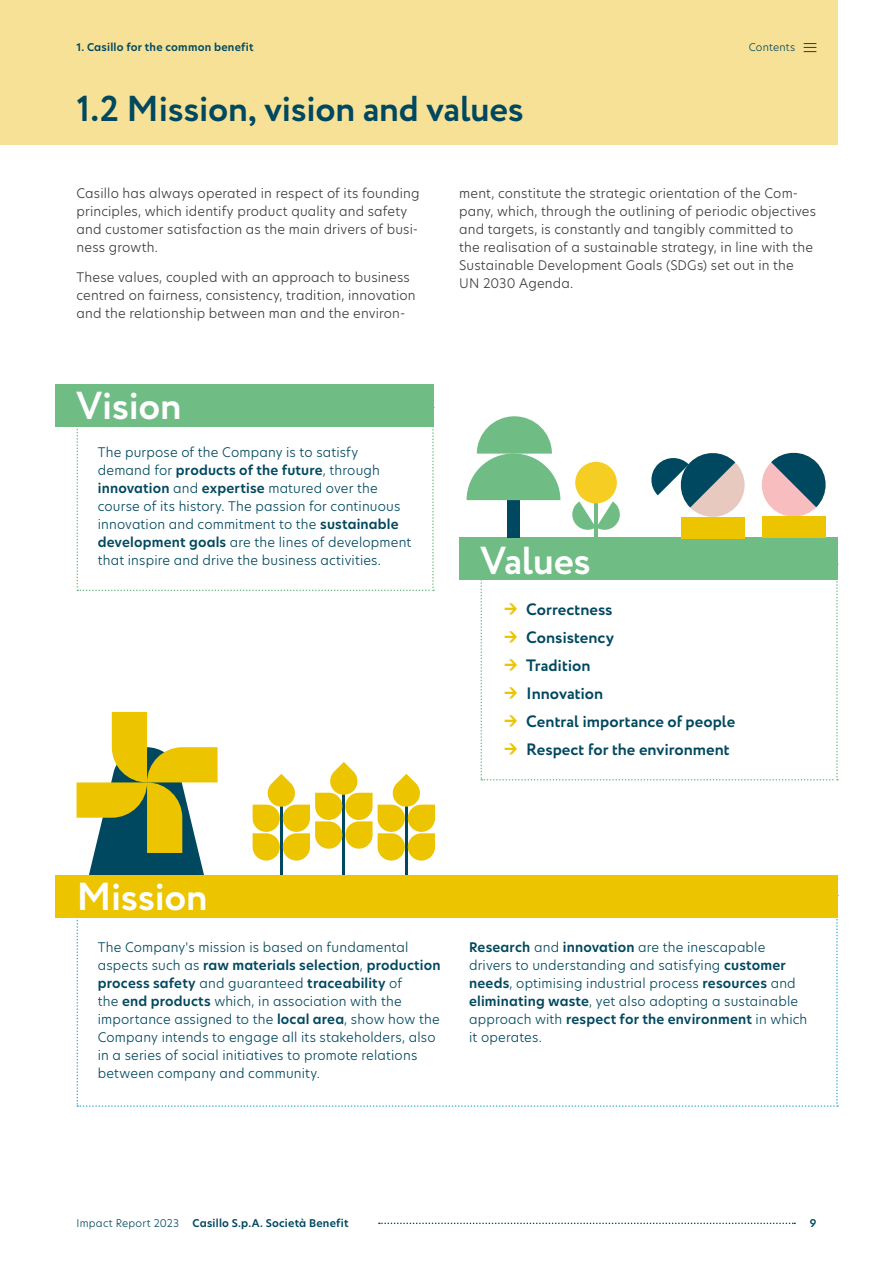
<style>
.page{position:relative;width:893px;height:1263px;background:#fff}
.page>*{position:absolute;margin:0;border:0;box-sizing:border-box;transform-origin:0 0}
.t1{font:700 39px "Circe";letter-spacing:-.015em;color:#fff}
.t2{font:700 36px "Circe";letter-spacing:-.01em;color:#00485f}
.t3{font:700 16.5px "Circe";color:#00485f}
.t4{font:300 13.05px/18px "New Hero";letter-spacing:.01em;color:#00485f}
.t5{font:300 13.05px/18px "New Hero";letter-spacing:.01em;color:#3c3c3b}
.t6{font:600 10.5px "New Hero";letter-spacing:.02em;color:#00485f}
.t7{font:300 10.5px "New Hero";letter-spacing:.025em;color:#00485f}
.s1{font-weight:600}
.s2{font-family:"New Hero";font-weight:600;color:#ecc500}
</style>
<div class="page">
<div style="left:0;top:0;width:838px;height:145px;background:#f7e196"></div>
<hr style="left:405px;top:803px;width:3px;height:87px;background:#00485f">
<hr style="left:280px;top:803px;width:3px;height:87px;background:#00485f">
<hr style="left:342px;top:791px;width:3px;height:87px;background:#00485f">
<svg style="left:253px;top:762px;width:182px;height:98px"></svg>
<svg style="left:77px;top:712px;width:141px;height:163px"></svg>
<svg style="left:77px;top:918px;width:761px;height:189px"></svg>
<svg style="left:480px;top:580px;width:358px;height:200px"></svg>
<svg style="left:77px;top:427px;width:357px;height:164px"></svg>
<div style="left:459px;top:538px;width:379px;height:42px;background:#6fbc85"></div>
<div style="left:55px;top:384px;width:379px;height:43px;background:#6fbc85"></div>
<div style="left:55px;top:875px;width:783px;height:43px;background:#ecc500"></div>
<div style="left:507px;top:470px;width:13px;height:68px;background:#00485f"></div>
<svg style="left:467px;top:416px;width:93px;height:84px"></svg>
<hr style="left:594px;top:500px;width:4px;height:38px;background:#6fbc85">
<svg style="left:572px;top:501px;width:48px;height:29px"></svg>
<div style="left:575px;top:462px;width:42px;height:41px;background:#f5cd23;border-radius:50%"></div>
<div style="left:681px;top:453px;width:64px;height:64px;background:#e7c9c0;border-radius:50%"></div>
<svg style="left:651px;top:453px;width:84px;height:54px"></svg>
<div style="left:681px;top:517px;width:64px;height:21px;background:#ecc500"></div>
<div style="left:762px;top:453px;width:64px;height:64px;background:#f7bdbf;border-radius:50%"></div>
<svg style="left:771px;top:452px;width:55px;height:55px"></svg>
<div style="left:762px;top:517px;width:64px;height:21px;background:#ecc500"></div>
<svg style="left:379px;top:1222px;width:416px;height:2px"></svg>
<svg style="left:804px;top:43px;width:12px;height:9px"></svg>
<p class="t6" style="left:77px;top:40px;width:178px">1. Casillo for the common benefit</p>
<h2 class="t2" style="left:77px;top:85px;width:449px">1.2 Mission, vision and values</h2>
<p class="t7" style="left:749px;top:40px;width:48px">Contents</p>
<p class="t5" style="left:77px;top:183px;width:345px">Casillo has always operated in respect of its founding principles, which identify product quality and safety and customer satisfaction as the main drivers of busi&shy;ness growth.</p>
<p class="t5" style="left:77px;top:268px;width:341px">These values, coupled with an approach to business centred on fairness, consistency, tradition, innovation and the relationship between man and the environ-</p>
<h1 class="t1" style="left:77px;top:380px;width:106px">Vision</h1>
<p class="t4" style="left:98px;top:443px;width:315px">The purpose of the Company is to satisfy demand for <span class="s1">products of the future</span>, through <span class="s1">innovation</span> and <span class="s1">expertise</span> matured over the course of its history. The passion for continuous innovation and commitment to the <span class="s1">sustainable development goals</span> are the lines of development that inspire and drive the business activities.</p>
<p class="t5" style="left:459px;top:183px;width:358px">ment, constitute the strategic orientation of the Com&shy;pany, which, through the outlining of periodic objectives and targets, is constantly and tangibly committed to the realisation of a sustainable strategy, in line with the Sustainable Development Goals (SDGs) set out in the UN 2030 Agenda.</p>
<h1 class="t1" style="left:480px;top:534px;width:112px">Values</h1>
<p class="t3" style="left:505px;top:598px;width:109px"><span class="s2">→</span> Correctness</p>
<p class="t3" style="left:505px;top:626px;width:111px"><span class="s2">→</span> Consistency</p>
<p class="t3" style="left:505px;top:654px;width:87px"><span class="s2">→</span> Tradition</p>
<p class="t3" style="left:505px;top:682px;width:100px"><span class="s2">→</span> Innovation</p>
<p class="t3" style="left:505px;top:710px;width:232px"><span class="s2">→</span> Central importance of people</p>
<p class="t3" style="left:505px;top:738px;width:226px"><span class="s2">→</span> Respect for the environment</p>
<h1 class="t1" style="left:77px;top:870px;width:133px">Mission</h1>
<p class="t4" style="left:98px;top:938px;width:344px">The Company's mission is based on fundamental aspects such as <span class="s1">raw materials selection</span>, <span class="s1">production process safety</span> and guaranteed <span class="s1">traceability</span> of<br>the <span class="s1">end products</span> which, in association with the importance assigned to the <span class="s1">local area</span>, show how the Company intends to engage all its stakeholders, also in a series of social initiatives to promote relations between company and community.</p>
<p class="t4" style="left:469px;top:938px;width:340px"><span class="s1">Research</span> and <span class="s1">innovation</span> are the inescapable drivers to understanding and satisfying <span class="s1">customer needs</span>, optimising industrial process <span class="s1">resources</span> and <span class="s1">eliminating waste</span>, yet also adopting a sustainable approach with <span class="s1">respect for the environment</span> in which it operates.</p>
<p class="t7" style="left:77px;top:1216px;width:104px">Impact Report 2023</p>
<p class="t6" style="left:192px;top:1216px;width:157px">Casillo S.p.A. Società Benefit</p>
<p class="t6" style="left:810px;top:1216px;width:8px">9</p>
</div>
